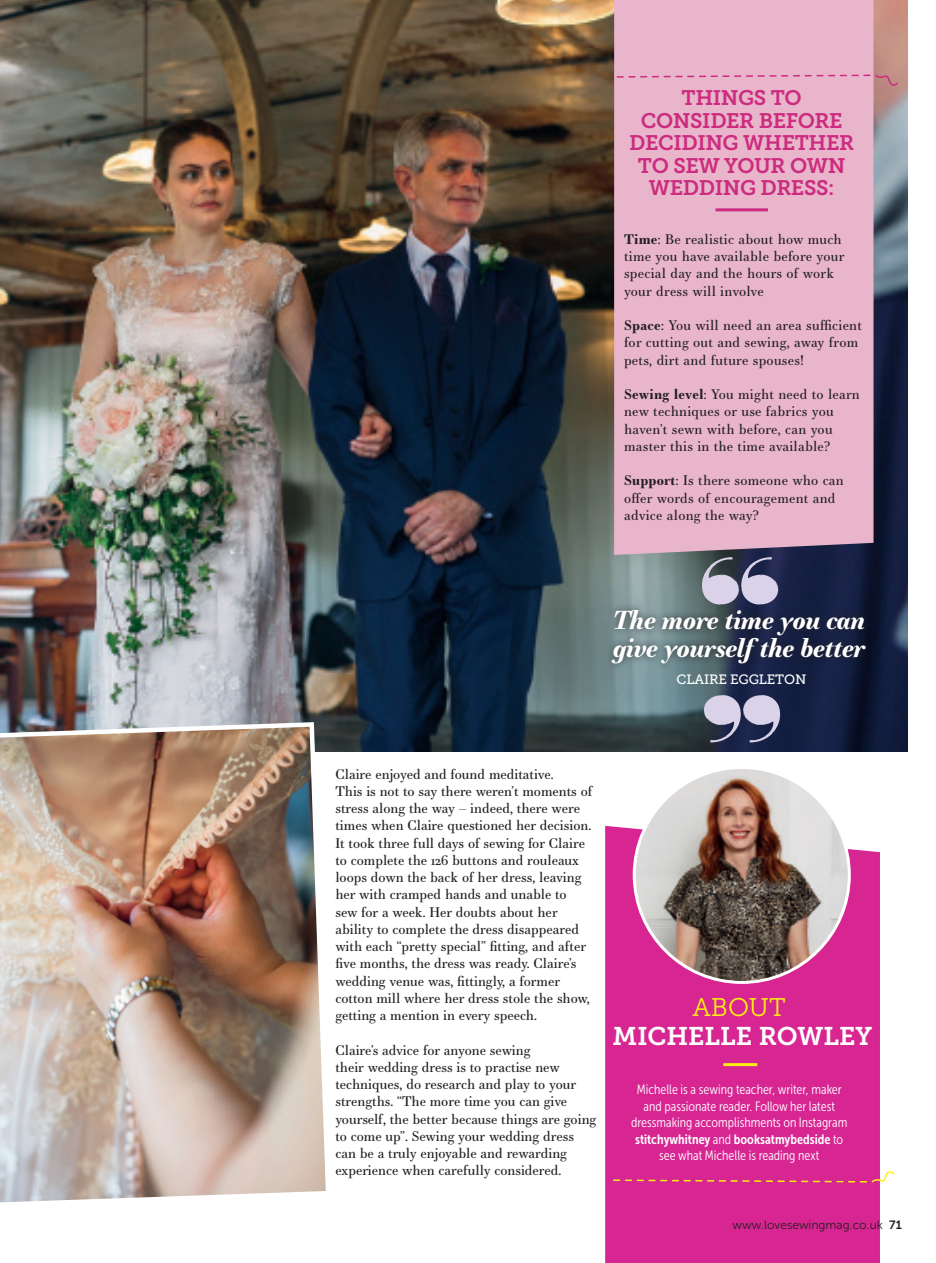
<style>
.page{position:relative;width:936px;height:1263px;background:#fff}
.page>*{position:absolute;margin:0;border:0;box-sizing:border-box;transform-origin:0 0}
.Heading_2{font:25.5px "Museo Slab 700";color:#fff}
.Heading_2-2{font:25.5px "Museo Slab 300";color:#fff111}
.t1{font:italic 700 25.2px/28.3px "Essonnes Text";letter-spacing:-.03em;color:#fff}
.Heading_2-3{font:21px/22.5px "Museo Slab 700";letter-spacing:-.02em;color:#cc2c7f;text-align:center}
.BODY_COPY{font:13.5px/17.2px "Essonnes Text";color:#231f20}
.BODY_COPY-2{font:13.5px/17.2px "Essonnes Text";letter-spacing:.02em;color:#231f20}
.bodycopy{font:13.5px/16.5px "Museo Sans Cond 300";color:#fff;text-align:center}
.Step-by-step_BO{font:13.5px "Museo Slab 500";letter-spacing:-.01em;color:#fff}
.t2{font:12px "Museo Sans 300";color:#231f20}
.s1{font-weight:700}
.s2{font-family:"Museo Sans Cond 700"}
.s3{font-family:"Museo Sans 700"}
</style>
<div class="page">
<img style="left:0;top:0;width:907px;height:751px">
<div style="left:614px;top:0;width:259px;height:555px;background:#e9b5ca"></div>
<img style="left:0;top:720px;width:333px;height:483px">
<div style="left:604px;top:602px;width:268px;height:70px;background:#231f20;opacity:.75"></div>
<svg style="left:702px;top:557px;width:77px;height:48px;background:#87879d"></svg>
<svg style="left:703px;top:695px;width:77px;height:48px;background:#81829b"></svg>
<svg style="left:615px;top:69px;width:283px;height:20px;background:#e4abc0"></svg>
<hr style="left:715px;top:208px;width:52px;height:3px;background:#cc2c7f">
<div style="left:605px;top:826px;width:274px;height:437px;background:#d72592"></div>
<svg style="left:612px;top:1168px;width:283px;height:20px;background:#da3991"></svg>
<hr style="left:723px;top:1063px;width:34px;height:3px;background:#fff111">
<img style="left:634px;top:767px;width:215px;height:215px;border-radius:107px">
<p class="Heading_2-3" style="left:629px;top:87px;width:226px">THINGS TO<br>CONSIDER BEFORE<br>DECIDING WHETHER<br>TO SEW YOUR OWN<br>WEDDING DRESS:</p>
<p class="BODY_COPY-2" style="left:624px;top:230px;width:222px"><span class="s1">Time</span>: Be realistic about how much time you have available before your special day and the hours of work your dress will involve</p>
<p class="BODY_COPY-2" style="left:624px;top:316px;width:239px"><span class="s1">Space</span>: You will need an area sufficient for cutting out and sewing, away from pets, dirt and future spouses!</p>
<p class="BODY_COPY-2" style="left:624px;top:385px;width:237px"><span class="s1">Sewing level</span>: You might need to learn new techniques or use fabrics you haven’t sewn with before, can you master this in the time available?</p>
<p class="BODY_COPY-2" style="left:624px;top:472px;width:221px"><span class="s1">Support</span>: Is there someone who can offer words of encouragement and advice along the way?</p>
<p class="t1" style="left:613px;top:605px;width:254px">The more time you can give yourself the better</p>
<p class="Step-by-step_BO" style="left:676px;top:672px;width:131px">CLAIRE EGGLETON</p>
<p class="BODY_COPY" style="left:335px;top:765px;width:220px">Claire enjoyed and found meditative.</p>
<p class="BODY_COPY" style="left:335px;top:782px;width:258px">This is not to say there weren’t moments of stress along the way – indeed, there were times when Claire questioned her decision.<br>It took three full days of sewing for Claire to complete the 126 buttons and rouleaux loops down the back of her dress, leaving her with cramped hands and unable to<br>sew for a week. Her doubts about her ability to complete the dress disappeared with each “pretty special” fitting, and after five months, the dress was ready. Claire’s wedding venue was, fittingly, a former cotton mill where her dress stole the show, getting a mention in every speech.</p>
<p class="BODY_COPY" style="left:335px;top:1041px;width:262px">Claire’s advice for anyone sewing<br>their wedding dress is to practise new techniques, do research and play to your strengths. “The more time you can give yourself, the better because things are going to come up”. Sewing your wedding dress can be a truly enjoyable and rewarding experience when carefully considered.</p>
<p class="Heading_2-2" style="left:692px;top:993px;width:95px">ABOUT</p>
<p class="Heading_2" style="left:612px;top:1021px;width:261px">MICHELLE ROWLEY</p>
<p class="bodycopy" style="left:631px;top:1081px;width:218px">Michelle is a sewing teacher, writer, maker and passionate reader. Follow her latest dressmaking accomplishments on Instagram <span class="s2">stitchywhitney</span> and <span class="s2">booksatmybedside</span> to see what Michelle is reading next</p>
<p class="t2" style="left:732px;top:1219px;width:171px">www.lovesewingmag.co.uk <span class="s3">71</span></p>
</div>
